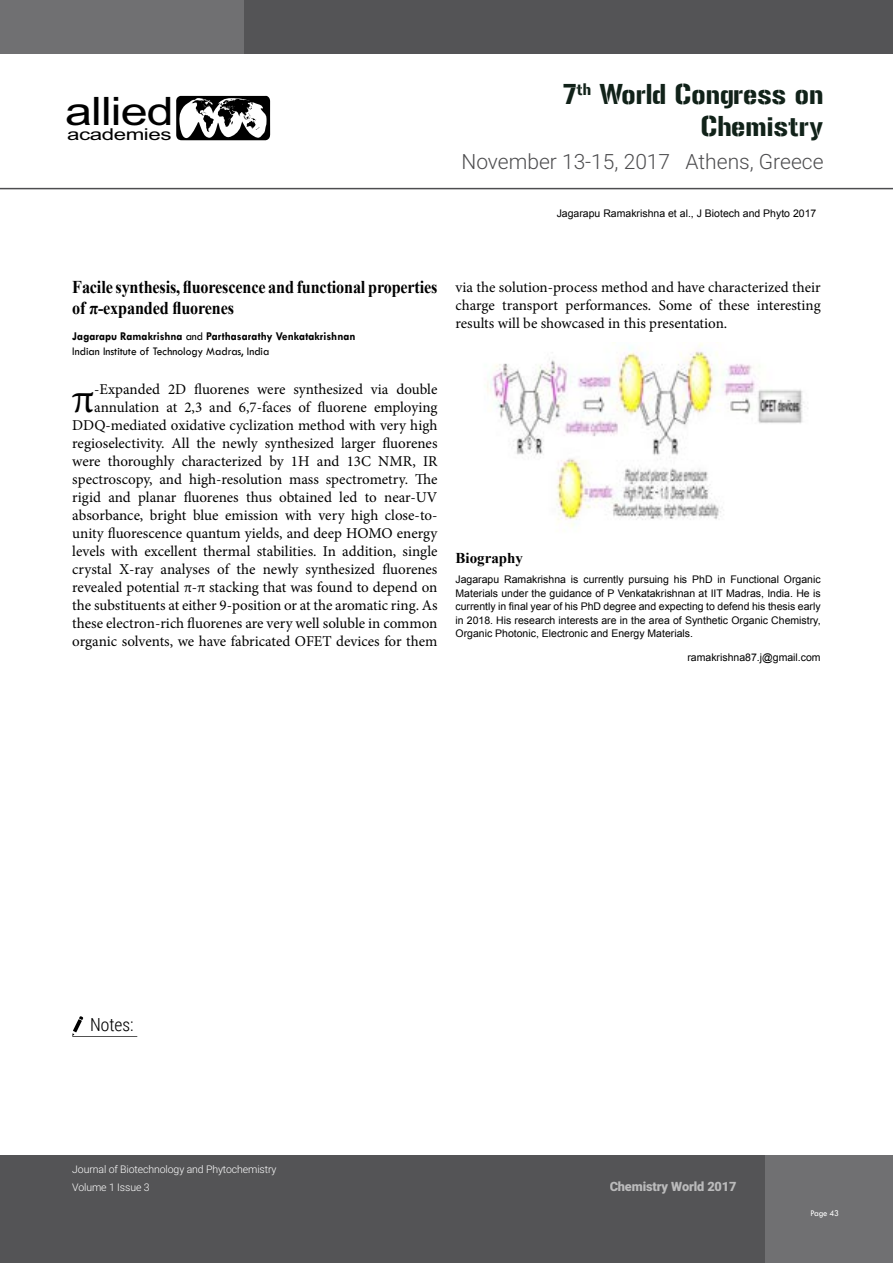
<style>
.page{position:relative;width:893px;height:1263px;background:#fff}
.page>*{position:absolute;margin:0;border:0;box-sizing:border-box;transform-origin:0 0}
.t1{font:42.75px "Minion Pro";color:#000}
.t2{font:39.15px "Arial";letter-spacing:-.02em;color:#000;scale:1.24 1}
.t3{font:28.5px/32.2px "Gunplay";color:#112219;text-align:right}
.t4{font:300 21px "Roboto";color:#4d4d4f}
.t5{font:700 18px/21px "Times New Roman";letter-spacing:-.01em;color:#000;scale:.9 1}
.t6{font:300 18px "Roboto Condensed";color:#000}
.t7{font:16.35px "Arial";letter-spacing:-.02em;color:#000;scale:1.36 1}
.t8{font:15px/18px "Minion Pro";color:#000;text-align:right}
.t9{font:700 15px "Times New Roman";color:#000}
.t10{font:900 12.75px "Roboto";letter-spacing:-.01em;color:#fff}
.t11{font:700 12px/15px "Tw Cen";color:#000;scale:.95 1}
.t12{font:10.5px/13.5px "Arial";color:#000;text-align:justify}
.t13{font:300 10.5px/17.4px "Roboto";letter-spacing:-.01em;color:#fff}
.t14{font:9px "Tw Cen";letter-spacing:-.02em;color:#fff;scale:.95 1}
.s1{font-weight:400}
</style>
<div class="page">
<svg style="left:176px;top:96px;width:94px;height:44px"></svg>
<svg style="left:0;top:1155px;width:893px;height:108px;background:#58585a"></svg>
<svg style="left:0;top:0;width:893px;height:54px;background:#5b5b5d"></svg>
<hr style="left:0;top:188px;width:893px;height:1px;background:#4d4d4f">
<svg style="left:72px;top:1016px;width:65px;height:21px"></svg>
<img style="left:487px;top:343px;width:321px;height:184px">
<h2 class="t2" style="left:65px;top:85px;width:89px">allied</h2>
<p class="t7" style="left:67px;top:123px;width:78px">academies</p>
<h3 class="t3" style="left:563px;top:78px;width:262px">7<sup>th</sup> World Congress on<br>Chemistry</h3>
<h3 class="t4" style="left:461px;top:146px;width:364px">November 13-15, 2017 Athens, Greece</h3>
<p class="t12" style="left:557px;top:207px;width:261px">Jagarapu Ramakrishna et al., J Biotech and Phyto 2017</p>
<p class="t5" style="left:72px;top:276px;width:407px">Facile synthesis, fluorescence and functional properties of π-expanded fluorenes</p>
<p class="t11" style="left:72px;top:328px;width:300px">Jagarapu Ramakrishna <span class="s1">and</span> Parthasarathy Venkatakrishnan<br><span class="s1">Indian Institute of Technology Madras, India</span></p>
<h1 class="t1" style="left:72px;top:370px;width:24px">π</h1>
<p class="t8" style="left:72px;top:380px;width:367px">-Expanded 2D fluorenes were synthesized via double annulation at 2,3 and 6,7-faces of fluorene employing DDQ-mediated oxidative cyclization method with very high regioselectivity. All the newly synthesized larger fluorenes were thoroughly characterized by 1H and 13C NMR, IR spectroscopy, and high-resolution mass spectrometry. The rigid and planar fluorenes thus obtained led to near-UV absorbance, bright blue emission with very high close-to&shy;unity fluorescence quantum yields, and deep HOMO energy levels with excellent thermal stabilities. In addition, single crystal X-ray analyses of the newly synthesized fluorenes revealed potential π-π stacking that was found to depend on the substituents at either 9-position or at the aromatic ring. As these electron-rich fluorenes are very well soluble in common organic solvents, we have fabricated OFET devices for them</p>
<p class="t8" style="left:455px;top:278px;width:367px;text-align:justify">via the solution-process method and have characterized their charge transport performances. Some of these interesting results will be showcased in this presentation.</p>
<p class="t9" style="left:455px;top:548px;width:69px">Biography</p>
<p class="t12" style="left:455px;top:573px;width:367px">Jagarapu Ramakrishna is currently pursuing his PhD in Functional Organic Materials under the guidance of P Venkatakrishnan at IIT Madras, India. He is currently in final year of his PhD degree and expecting to defend his thesis early in 2018. His research interests are in the area of Synthetic Organic Chemistry, Organic Photonic, Electronic and Energy Materials.</p>
<p class="t12" style="left:687px;top:651px;width:135px">ramakrishna87.j@gmail.com</p>
<p class="t6" style="left:90px;top:1012px;width:45px">Notes:</p>
<p class="t13" style="left:72px;top:1161px;width:206px">Journal of Biotechnology and Phytochemistry<br>Volume 1 Issue 3</p>
<p class="t10" style="left:610px;top:1177px;width:129px">Chemistry World 2017</p>
<p class="t14" style="left:810px;top:1207px;width:32px">Page 43</p>
</div>
